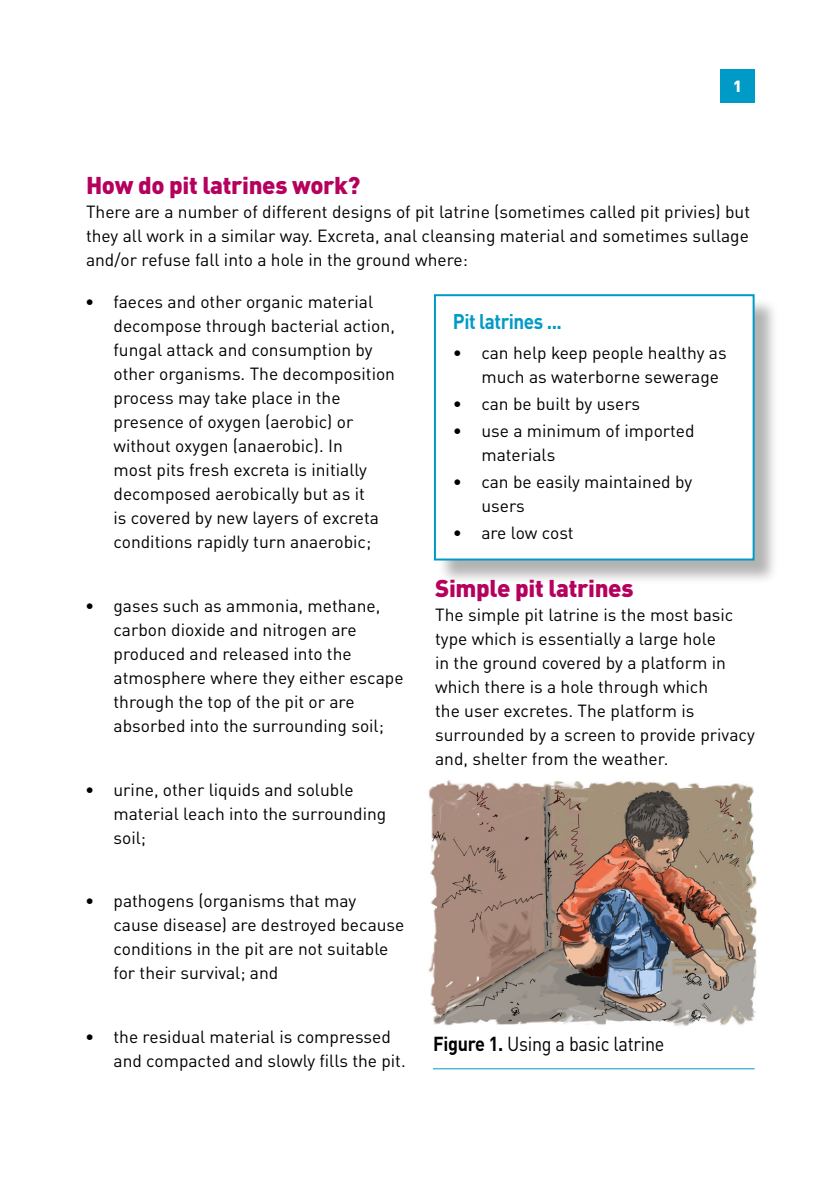
<style>
.page{position:relative;width:840px;height:1191px;background:#fff}
.page>*{position:absolute;margin:0;border:0;box-sizing:border-box;transform-origin:0 0}
.t1{font:900 24px "DINOT";letter-spacing:-.015em;color:#b6005d}
.t2{font:700 21px "DINOT";letter-spacing:-.025em;color:#009ac7;scale:.9 1}
.t3{font:20px "DINOT";letter-spacing:-.015em;color:#000;scale:.9 1}
.t4{font:17.4px/24px "DINOT";color:#000}
.t5{font:900 16px "DINOT";color:#fff}
.s1{font-weight:700}
</style>
<div class="page">
<div style="left:720px;top:69px;width:34px;height:34px;background:#009ac7"></div>
<hr style="left:433px;top:1068px;width:321px;height:1px;background:#009ac7">
<div style="left:436px;top:297px;width:342px;height:288px;background:#000;opacity:.3"></div>
<div style="left:434px;top:295px;width:319px;height:264px;background:#fff"></div>
<div style="left:433px;top:294px;width:321px;height:266px;border:2px solid #009ac7"></div>
<img style="left:428px;top:780px;width:329px;height:246px">
<p class="t5" style="left:732px;top:76px;width:10px">1</p>
<h1 class="t1" style="left:86px;top:169px;width:276px">How do pit latrines work?</h1>
<p class="t4" style="left:86px;top:200px;width:665px;text-align:justify">There are a number of different designs of pit latrine (sometimes called pit privies) but they all work in a similar way. Excreta, anal cleansing material and sometimes sullage and/or refuse fall into a hole in the ground where:</p>
<p class="t4" style="left:113px;top:290px;width:283px;text-indent:-28px">• faeces and other organic material decompose through bacterial action, fungal attack and consumption by other organisms. The decomposition process may take place in the presence of oxygen (aerobic) or without oxygen (anaerobic). In<br>most pits fresh excreta is initially decomposed aerobically but as it<br>is covered by new layers of excreta conditions rapidly turn anaerobic;</p>
<p class="t2" style="left:452px;top:308px;width:123px">Pit latrines ...</p>
<p class="t4" style="left:481px;top:341px;width:247px;text-indent:-28px">• can help keep people healthy as much as waterborne sewerage</p>
<p class="t4" style="left:452px;top:391px;width:188px">• can be built by users</p>
<p class="t4" style="left:481px;top:418px;width:215px;text-indent:-28px">• use a minimum of imported materials</p>
<p class="t4" style="left:481px;top:469px;width:212px;text-indent:-28px">• can be easily maintained by users</p>
<p class="t4" style="left:452px;top:520px;width:122px">• are low cost</p>
<p class="t4" style="left:113px;top:593px;width:291px;text-indent:-28px">• gases such as ammonia, methane, carbon dioxide and nitrogen are produced and released into the atmosphere where they either escape through the top of the pit or are absorbed into the surrounding soil;</p>
<p class="t4" style="left:113px;top:777px;width:274px;text-indent:-28px">• urine, other liquids and soluble material leach into the surrounding soil;</p>
<p class="t4" style="left:113px;top:888px;width:292px;text-indent:-28px">• pathogens (organisms that may cause disease) are destroyed because conditions in the pit are not suitable for their survival; and</p>
<p class="t4" style="left:113px;top:1024px;width:293px;text-indent:-28px">• the residual material is compressed and compacted and slowly fills the pit.</p>
<h1 class="t1" style="left:435px;top:572px;width:200px">Simple pit latrines</h1>
<p class="t4" style="left:435px;top:602px;width:321px">The simple pit latrine is the most basic type which is essentially a large hole<br>in the ground covered by a platform in which there is a hole through which<br>the user excretes. The platform is surrounded by a screen to provide privacy and, shelter from the weather.</p>
<p class="t3" style="left:433px;top:1031px;width:258px"><span class="s1">Figure 1.</span> Using a basic latrine</p>
</div>
